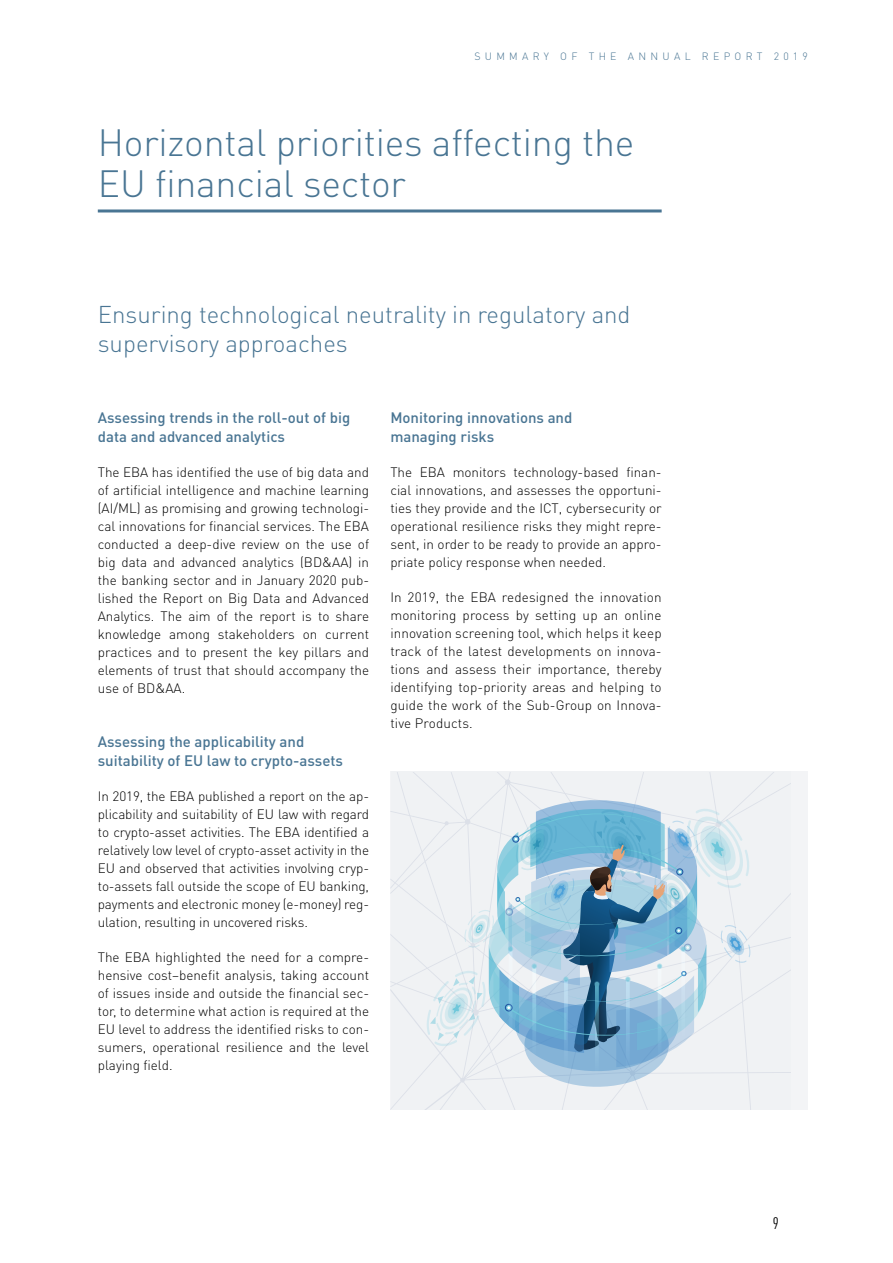
<style>
.page{position:relative;width:893px;height:1263px;background:#fff}
.page>*{position:absolute;margin:0;border:0;box-sizing:border-box;transform-origin:0 0}
.title1{font:300 37.5px/40.5px "DIN Pro";letter-spacing:-.005em;color:#497593}
.title2{font:300 24px/28.8px "DIN Pro";color:#497593}
.t1{font:condensed 16.5px "DIN Pro";color:#000}
.title3{font:500 15px/19.5px "DIN Pro";color:#497593}
.body{font:300 13.5px/18px "DIN Pro";color:#000;text-align:justify}
.t2{font:300 10.5px "DIN Pro";letter-spacing:.41em;color:#497593}
</style>
<div class="page">
<hr style="left:98px;top:209px;width:564px;height:3px;background:#497593">
<div style="left:390px;top:772px;width:418px;height:338px;background:#f3f4f6"></div>
<svg style="left:391px;top:772px;width:399px;height:338px"></svg>
<svg style="left:427px;top:800px;width:323px;height:287px"></svg>
<p class="t2" style="left:474px;top:49px;width:335px">SUMMARY OF THE ANNUAL REPORT 2019</p>
<p class="title1" style="left:98px;top:121px;width:538px">Horizontal priorities affecting the<br>EU financial sector</p>
<p class="title2" style="left:98px;top:299px;width:534px">Ensuring technological neutrality in regulatory and supervisory approaches</p>
<p class="title3" style="left:98px;top:407px;width:254px">Assessing trends in the roll-out of big data and advanced analytics</p>
<p class="body" style="left:98px;top:463px;width:273px">The EBA has identified the use of big data and of artificial intelligence and machine learning (AI/ML) as promising and growing technologi&shy;cal innovations for financial services. The EBA conducted a deep-dive review on the use of big data and advanced analytics (BD&amp;AA) in the banking sector and in January 2020 pub&shy;lished the Report on Big Data and Advanced Analytics. The aim of the report is to share knowledge among stakeholders on current practices and to present the key pillars and elements of trust that should accompany the use of BD&amp;AA.</p>
<p class="title3" style="left:98px;top:731px;width:247px">Assessing the applicability and suitability of EU law to crypto-assets</p>
<p class="body" style="left:98px;top:787px;width:273px">In 2019, the EBA published a report on the ap&shy;plicability and suitability of EU law with regard to crypto-asset activities. The EBA identified a relatively low level of crypto-asset activity in the EU and observed that activities involving cryp&shy;to-assets fall outside the scope of EU banking, payments and electronic money (e-money) reg&shy;ulation, resulting in uncovered risks.</p>
<p class="body" style="left:98px;top:948px;width:273px">The EBA highlighted the need for a compre&shy;hensive cost–benefit analysis, taking account of issues inside and outside the financial sec&shy;tor, to determine what action is required at the EU level to address the identified risks to con&shy;sumers, operational resilience and the level playing field.</p>
<p class="title3" style="left:390px;top:407px;width:184px">Monitoring innovations and managing risks</p>
<p class="body" style="left:390px;top:463px;width:273px">The EBA monitors technology-based finan&shy;cial innovations, and assesses the opportuni&shy;ties they provide and the ICT, cybersecurity or operational resilience risks they might repre&shy;sent, in order to be ready to provide an appro&shy;priate policy response when needed.</p>
<p class="body" style="left:390px;top:588px;width:273px">In 2019, the EBA redesigned the innovation monitoring process by setting up an online innovation screening tool, which helps it keep track of the latest developments on innova&shy;tions and assess their importance, thereby identifying top-priority areas and helping to guide the work of the Sub-Group on Innova&shy;tive Products.</p>
<p class="t1" style="left:773px;top:1213px;width:7px">9</p>
</div>
